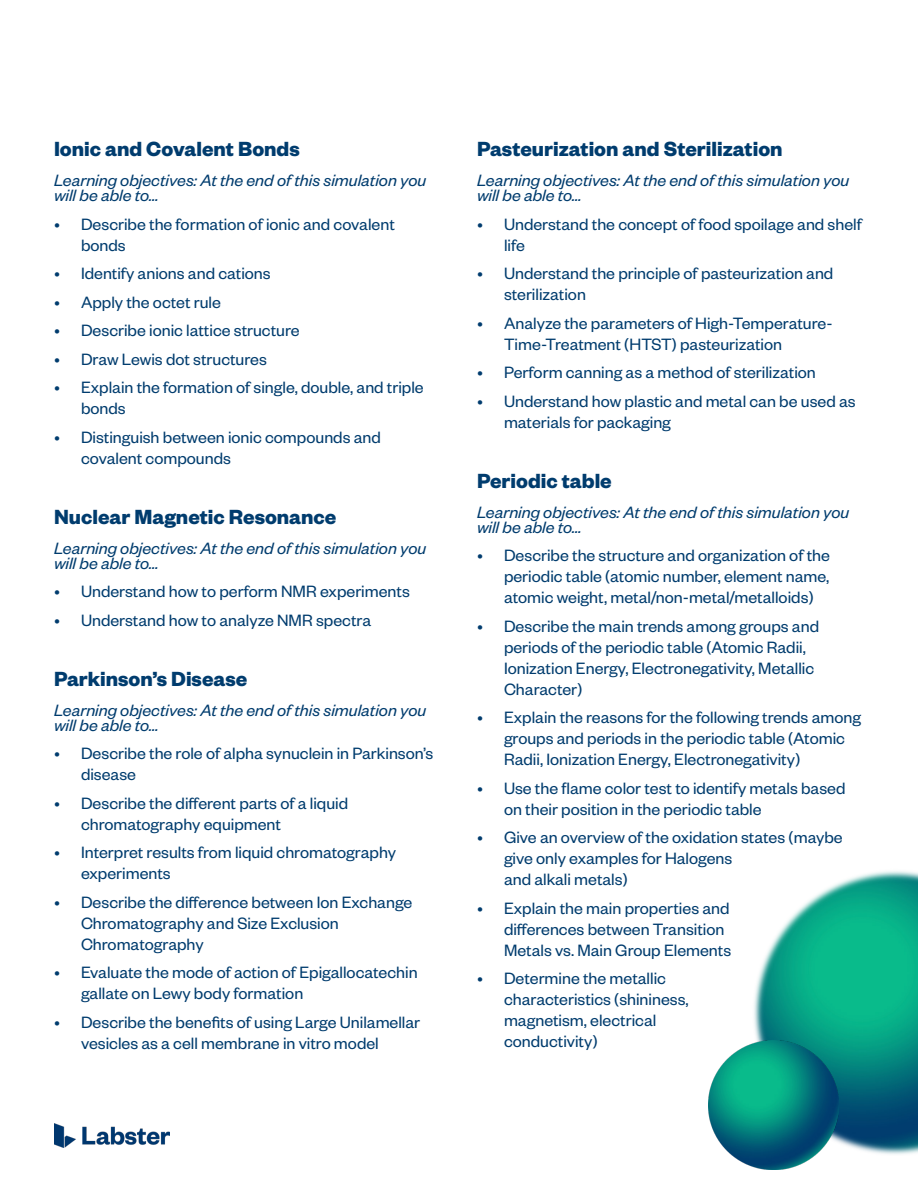
<style>
.page{position:relative;width:918px;height:1188px;background:#fff}
.page>*{position:absolute;margin:0;border:0;box-sizing:border-box;transform-origin:0 0}
.t1{font:700 22.5px "Founders Grotesk";color:#003c6e}
.t2{font:18px/21px "Founders Grotesk";color:#003c6e}
.t3{font:italic 18px/15px "Founders Grotesk";color:#003c6e}
</style>
<div class="page">
<img style="left:754px;top:871px;width:164px;height:284px">
<img style="left:709px;top:1040px;width:129px;height:130px">
<img style="left:54px;top:1123px;width:115px;height:24px">
<p class="t1" style="left:54px;top:135px;width:247px">Ionic and Covalent Bonds</p>
<p class="t3" style="left:54px;top:172px;width:374px">Learning objectives: At the end of this simulation you will be able to…</p>
<p class="t2" style="left:81px;top:213px;width:315px;text-indent:-27px">• Describe the formation of ionic and covalent bonds</p>
<p class="t2" style="left:54px;top:262px;width:218px">• Identify anions and cations</p>
<p class="t2" style="left:54px;top:291px;width:168px">• Apply the octet rule</p>
<p class="t2" style="left:54px;top:319px;width:247px">• Describe ionic lattice structure</p>
<p class="t2" style="left:54px;top:348px;width:214px">• Draw Lewis dot structures</p>
<p class="t2" style="left:81px;top:376px;width:344px;text-indent:-27px">• Explain the formation of single, double, and triple bonds</p>
<p class="t2" style="left:81px;top:426px;width:301px;text-indent:-27px">• Distinguish between ionic compounds and covalent compounds</p>
<p class="t1" style="left:54px;top:502px;width:284px">Nuclear Magnetic Resonance</p>
<p class="t3" style="left:54px;top:540px;width:374px">Learning objectives: At the end of this simulation you will be able to…</p>
<p class="t2" style="left:54px;top:580px;width:357px">• Understand how to perform NMR experiments</p>
<p class="t2" style="left:54px;top:609px;width:319px">• Understand how to analyze NMR spectra</p>
<p class="t1" style="left:54px;top:664px;width:195px">Parkinson’s Disease</p>
<p class="t3" style="left:54px;top:702px;width:374px">Learning objectives: At the end of this simulation you will be able to…</p>
<p class="t2" style="left:81px;top:742px;width:354px;text-indent:-27px">• Describe the role of alpha synuclein in Parkinson’s disease</p>
<p class="t2" style="left:81px;top:792px;width:269px;text-indent:-27px">• Describe the different parts of a liquid chromatography equipment</p>
<p class="t2" style="left:81px;top:841px;width:317px;text-indent:-27px">• Interpret results from liquid chromatography experiments</p>
<p class="t2" style="left:81px;top:891px;width:333px;text-indent:-27px">• Describe the difference between Ion Exchange<br>Chromatography and Size Exclusion<br>Chromatography</p>
<p class="t2" style="left:81px;top:961px;width:338px;text-indent:-27px">• Evaluate the mode of action of Epigallocatechin gallate on Lewy body formation</p>
<p class="t2" style="left:81px;top:1011px;width:341px;text-indent:-27px">• Describe the benefits of using Large Unilamellar vesicles as a cell membrane in vitro model</p>
<p class="t1" style="left:477px;top:135px;width:307px">Pasteurization and Sterilization</p>
<p class="t3" style="left:477px;top:172px;width:374px">Learning objectives: At the end of this simulation you will be able to…</p>
<p class="t2" style="left:504px;top:213px;width:359px;text-indent:-27px">• Understand the concept of food spoilage and shelf life</p>
<p class="t2" style="left:504px;top:262px;width:331px;text-indent:-27px">• Understand the principle of pasteurization and sterilization</p>
<p class="t2" style="left:504px;top:312px;width:330px;text-indent:-27px">• Analyze the parameters of High-Temperature-<br>Time-Treatment (HTST) pasteurization</p>
<p class="t2" style="left:477px;top:361px;width:340px">• Perform canning as a method of sterilization</p>
<p class="t2" style="left:504px;top:390px;width:353px;text-indent:-27px">• Understand how plastic and metal can be used as materials for packaging</p>
<p class="t1" style="left:477px;top:466px;width:136px">Periodic table</p>
<p class="t3" style="left:477px;top:504px;width:374px">Learning objectives: At the end of this simulation you will be able to…</p>
<p class="t2" style="left:504px;top:544px;width:327px;text-align:justify;text-indent:-27px">• Describe the structure and organization of the periodic table (atomic number, element name, atomic weight, metal/non-metal/metalloids)</p>
<p class="t2" style="left:504px;top:615px;width:317px;text-indent:-27px">• Describe the main trends among groups and periods of the periodic table (Atomic Radii, Ionization Energy, Electronegativity, Metallic Character)</p>
<p class="t2" style="left:504px;top:706px;width:359px;text-indent:-27px">• Explain the reasons for the following trends among groups and periods in the periodic table (Atomic<br>Radii, Ionization Energy, Electronegativity)</p>
<p class="t2" style="left:504px;top:777px;width:343px;text-indent:-27px">• Use the flame color test to identify metals based on their position in the periodic table</p>
<p class="t2" style="left:504px;top:826px;width:340px;text-indent:-27px">• Give an overview of the oxidation states (maybe give only examples for Halogens<br>and alkali metals)</p>
<p class="t2" style="left:504px;top:897px;width:229px;text-indent:-27px">• Explain the main properties and differences between Transition<br>Metals vs. Main Group Elements</p>
<p class="t2" style="left:504px;top:967px;width:186px;text-indent:-27px">• Determine the metallic characteristics (shininess, magnetism, electrical conductivity)</p>
</div>
